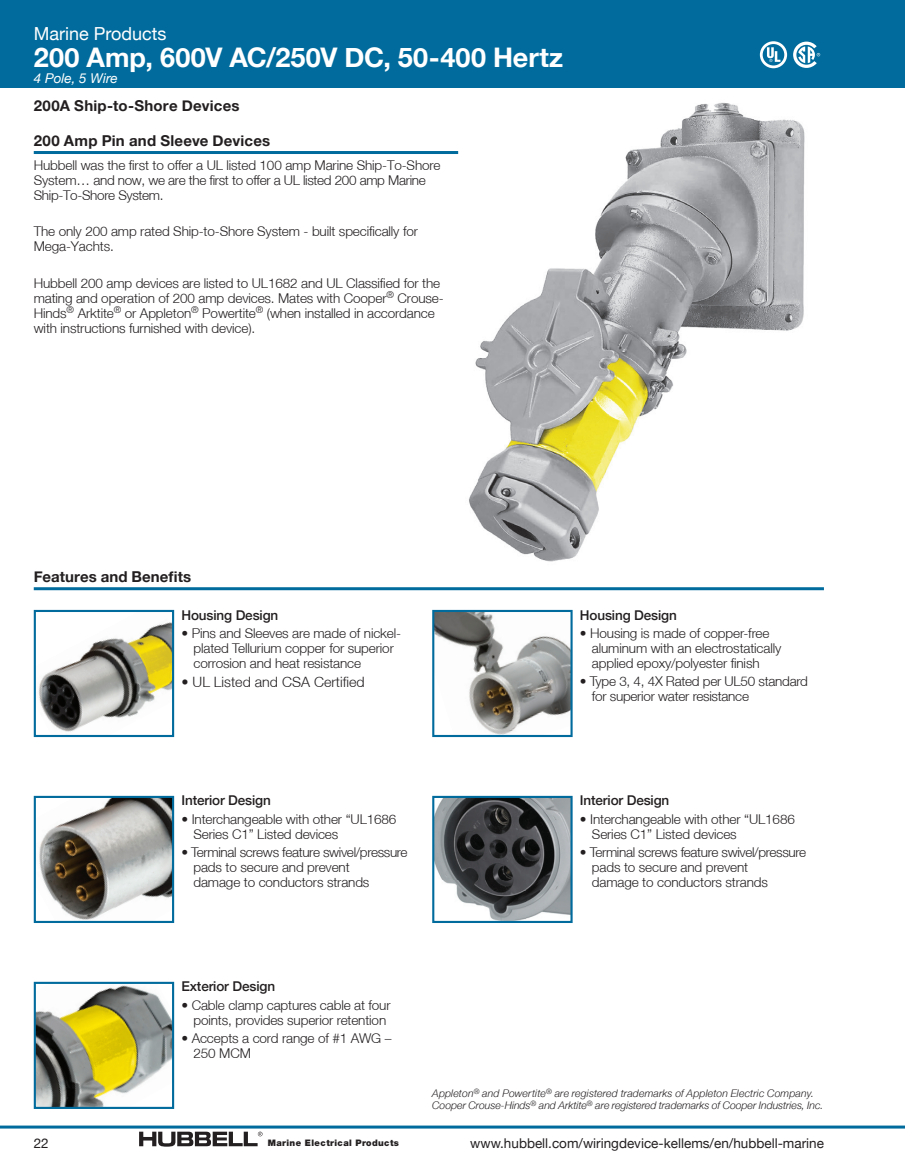
<style>
.page{position:relative;width:905px;height:1175px;background:#fff}
.page>*{position:absolute;margin:0;border:0;box-sizing:border-box;transform-origin:0 0}
.t1{font:700 27px "Helvetica Neue";letter-spacing:.005em;color:#fff}
.t2{font:18px "Helvetica Neue";color:#fff}
.t3{font:700 15px "Helvetica Neue";letter-spacing:.015em;color:#231f20}
.t4{font:300 14.25px "Helvetica Neue";color:#231f20}
.t5{font:300 13.5px/15px "Helvetica Neue";letter-spacing:-.01em;color:#231f20}
.t6{font:500 13.5px "Helvetica Neue";letter-spacing:-.01em;color:#231f20}
.t7{font:13.5px "Helvetica Neue";color:#231f20}
.t8{font:italic 13.5px "Helvetica Neue";color:#fff}
.t9{font:italic 300 10.5px/12px "Helvetica Neue";letter-spacing:.005em;color:#231f20}
.t10{font:900 9px "Helvetica Neue";letter-spacing:.03em;color:#231f20}
</style>
<div class="page">
<div style="left:0;top:0;width:904px;height:88px;background:#006b9c"></div>
<hr style="left:0;top:1125px;width:904px;height:3px;background:#006b9c">
<svg style="left:139px;top:1131px;width:123px;height:15px"></svg>
<svg style="left:793px;top:42px;width:27px;height:26px"></svg>
<svg style="left:759px;top:41px;width:28px;height:27px"></svg>
<img style="left:469px;top:102px;width:336px;height:460px">
<img style="left:38px;top:622px;width:133px;height:110px">
<div style="left:34px;top:610px;width:140px;height:127px;border:2px solid #006b9c"></div>
<img style="left:435px;top:799px;width:134px;height:121px">
<div style="left:432px;top:796px;width:140px;height:127px;border:2px solid #006b9c"></div>
<img style="left:435px;top:613px;width:134px;height:121px">
<div style="left:432px;top:610px;width:140px;height:127px;border:2px solid #006b9c"></div>
<img style="left:39px;top:799px;width:132px;height:121px">
<div style="left:34px;top:796px;width:140px;height:127px;border:2px solid #006b9c"></div>
<img style="left:37px;top:985px;width:134px;height:120px">
<div style="left:34px;top:981px;width:140px;height:127px;border:2px solid #006b9c"></div>
<hr style="left:34px;top:151px;width:424px;height:3px;background:#006b9c">
<hr style="left:34px;top:587px;width:790px;height:3px;background:#006b9c">
<h2 class="t2" style="left:34px;top:23px;width:134px">Marine Products</h2>
<h1 class="t1" style="left:34px;top:41px;width:531px">200 Amp, 600V AC/250V DC, 50-400 Hertz</h1>
<p class="t8" style="left:34px;top:70px;width:86px">4 Pole, 5 Wire</p>
<p class="t3" style="left:34px;top:96px;width:207px">200A Ship-to-Shore Devices</p>
<p class="t3" style="left:34px;top:131px;width:238px">200 Amp Pin and Sleeve Devices</p>
<p class="t5" style="left:34px;top:157px;width:408px">Hubbell was the first to offer a UL listed 100 amp Marine Ship-To-Shore<br>System… and now, we are the first to offer a UL listed 200 amp Marine<br>Ship-To-Shore System.</p>
<p class="t5" style="left:34px;top:223px;width:386px">The only 200 amp rated Ship-to-Shore System - built specifically for<br>Mega-Yachts.</p>
<p class="t5" style="left:34px;top:275px;width:411px">Hubbell 200 amp devices are listed to UL1682 and UL Classified for the mating and operation of 200 amp devices. Mates with Cooper<sup>®</sup> Crouse-Hinds<sup>®</sup> Arktite<sup>®</sup> or Appleton<sup>®</sup> Powertite<sup>®</sup> (when installed in accordance with instructions furnished with device).</p>
<p class="t3" style="left:34px;top:567px;width:159px">Features and Benefits</p>
<p class="t6" style="left:181px;top:606px;width:98px">Housing Design</p>
<p class="t5" style="left:193px;top:625px;width:209px;text-indent:-12px">• Pins and Sleeves are made of nickel&shy;plated Tellurium copper for superior corrosion and heat resistance</p>
<p class="t4" style="left:181px;top:673px;width:185px">• UL Listed and CSA Certified</p>
<p class="t6" style="left:580px;top:606px;width:98px">Housing Design</p>
<p class="t5" style="left:592px;top:625px;width:191px;text-indent:-12px">• Housing is made of copper-free aluminum with an electrostatically applied epoxy/polyester finish</p>
<p class="t5" style="left:592px;top:673px;width:217px;text-indent:-12px">• Type 3, 4, 4X Rated per UL50 standard for superior water resistance</p>
<p class="t6" style="left:181px;top:792px;width:91px">Interior Design</p>
<p class="t5" style="left:193px;top:811px;width:204px;text-indent:-12px">• Interchangeable with other “UL1686<br>Series C1” Listed devices</p>
<p class="t5" style="left:193px;top:844px;width:216px;text-indent:-12px">• Terminal screws feature swivel/pressure pads to secure and prevent<br>damage to conductors strands</p>
<p class="t6" style="left:580px;top:792px;width:91px">Interior Design</p>
<p class="t5" style="left:592px;top:811px;width:204px;text-indent:-12px">• Interchangeable with other “UL1686<br>Series C1” Listed devices</p>
<p class="t5" style="left:592px;top:844px;width:216px;text-indent:-12px">• Terminal screws feature swivel/pressure pads to secure and prevent<br>damage to conductors strands</p>
<p class="t6" style="left:181px;top:978px;width:95px">Exterior Design</p>
<p class="t5" style="left:181px;top:997px;width:211px;text-align:center">• Cable clamp captures cable at four points, provides superior retention</p>
<p class="t5" style="left:193px;top:1030px;width:199px;text-indent:-12px">• Accepts a cord range of #1 AWG –<br>250 MCM</p>
<p class="t9" style="left:432px;top:1087px;width:392px">Appleton<sup>®</sup> and Powertite<sup>®</sup> are registered trademarks of Appleton Electric Company.<br>Cooper Crouse-Hinds<sup>®</sup> and Arktite<sup>®</sup> are registered trademarks of Cooper Industries, Inc.</p>
<p class="t7" style="left:34px;top:1135px;width:17px">22</p>
<p class="t10" style="left:268px;top:1137px;width:133px">Marine Electrical Products</p>
<p class="t7" style="left:470px;top:1135px;width:355px">www.hubbell.com/wiringdevice-kellems/en/hubbell-marine</p>
</div>
